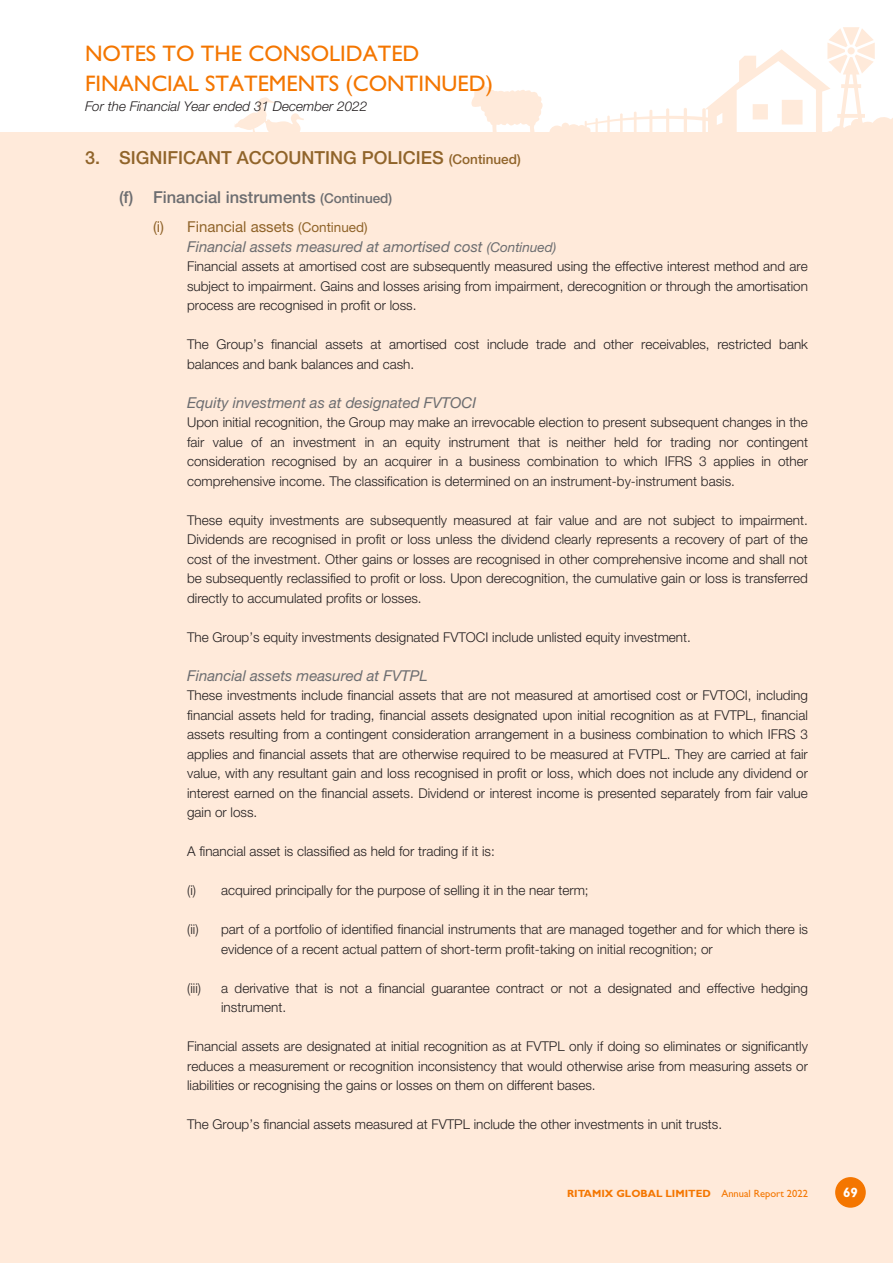
<style>
.page{position:relative;width:893px;height:1263px;background:#fff}
.page>*{position:absolute;margin:0;border:0;box-sizing:border-box;transform-origin:0 0}
.t1{font:22.5px/30px "Gill Sans Std";color:#f47600}
.t2{font:500 18px "Helvetica Neue LT Std";color:#90642a}
.t3{font:500 16.5px "Helvetica Neue LT Std";color:#6c6d70}
.t4{font:italic 15px/19.5px "Helvetica Neue LT Std";color:#6c6d70}
.t5{font:300 13.5px/19.5px "Helvetica Neue LT Std";color:#231f20;text-align:justify}
.t6{font:italic 300 13.5px "Helvetica Neue LT Std";color:#231f20}
.t7{font:700 13.5px "Gill Sans Std";color:#fff}
.t8{font:700 10.5px "Gill Sans Std";color:#f47600}
.s1{font-size:13.5px}
.s2{font-style:normal;color:#90642a}
.s3{font-style:normal;font-size:13.5px;color:#90642a}
.s4{font-weight:400}
</style>
<div class="page">
<div style="left:0;top:132px;width:893px;height:1131px;background:#ffeada"></div>
<svg style="left:471px;top:27px;width:422px;height:105px"></svg>
<svg style="left:234px;top:97px;width:70px;height:35px"></svg>
<div style="left:835px;top:1177px;width:31px;height:31px;background:#f47600;border-radius:50%"></div>
<h1 class="t1" style="left:85px;top:39px;width:336px">NOTES TO THE CONSOLIDATED<br>FINANCIAL STATEMENTS (contin</h1>
<h1 class="t1" style="left:442px;top:69px;width:53px">ued)</h1>
<p class="t6" style="left:85px;top:98px;width:284px">For the Financial Year ended 31 December 2022</p>
<h2 class="t2" style="left:85px;top:147px;width:437px">3. SIGNIFICANT ACCOUNTING POLICIES <span class="s1">(Continued)</span></h2>
<p class="t3" style="left:119px;top:187px;width:275px">(f) Financial instruments <span class="s1">(Continued)</span></p>
<p class="t4" style="left:187px;top:217px;width:371px;text-indent:-34px"><span class="s2">(i) Financial assets</span> <span class="s3">(Continued)<br></span>Financial assets measured at amortised cost <span class="s1">(Continued)</span></p>
<p class="t5" style="left:187px;top:256px;width:622px">Financial assets at amortised cost are subsequently measured using the effective interest method and are subject to impairment. Gains and losses arising from impairment, derecognition or through the amortisation process are recognised in profit or loss.</p>
<p class="t5" style="left:187px;top:334px;width:622px">The Group’s financial assets at amortised cost include trade and other receivables, restricted bank balances and bank balances and cash.</p>
<p class="t4" style="left:187px;top:392px;width:291px">Equity investment as at designated FVTOCI</p>
<p class="t5" style="left:187px;top:412px;width:622px">Upon initial recognition, the Group may make an irrevocable election to present subsequent changes in the fair value of an investment in an equity instrument that is neither held for trading nor contingent consideration recognised by an acquirer in a business combination to which IFRS 3 applies in other comprehensive income. The classification is determined on an instrument-by-instrument basis.</p>
<p class="t5" style="left:187px;top:510px;width:622px">These equity investments are subsequently measured at fair value and are not subject to impairment.<br>Dividends are recognised in profit or loss unless the dividend clearly represents a recovery of part of the cost of the investment. Other gains or losses are recognised in other comprehensive income and shall not be subsequently reclassified to profit or loss. Upon derecognition, the cumulative gain or loss is transferred directly to accumulated profits or losses.</p>
<p class="t5" style="left:187px;top:627px;width:505px">The Group’s equity investments designated FVTOCI include unlisted equity investment.</p>
<p class="t4" style="left:187px;top:665px;width:242px">Financial assets measured at FVTPL</p>
<p class="t5" style="left:187px;top:685px;width:622px">These investments include financial assets that are not measured at amortised cost or FVTOCI, including financial assets held for trading, financial assets designated upon initial recognition as at FVTPL, financial assets resulting from a contingent consideration arrangement in a business combination to which IFRS 3 applies and financial assets that are otherwise required to be measured at FVTPL. They are carried at fair value, with any resultant gain and loss recognised in profit or loss, which does not include any dividend or interest earned on the financial assets. Dividend or interest income is presented separately from fair value gain or loss.</p>
<p class="t5" style="left:187px;top:841px;width:309px">A financial asset is classified as held for trading if it is:</p>
<p class="t5" style="left:187px;top:880px;width:403px">(i) acquired principally for the purpose of selling it in the near term;</p>
<p class="t5" style="left:221px;top:919px;width:588px;text-indent:-34px">(ii) part of a portfolio of identified financial instruments that are managed together and for which there is evidence of a recent actual pattern of short-term profit-taking on initial recognition; or</p>
<p class="t5" style="left:187px;top:978px;width:15px">(iii)</p>
<p class="t5" style="left:221px;top:978px;width:588px">a derivative that is not a financial guarantee contract or not a designated and effective hedging instrument.</p>
<p class="t5" style="left:187px;top:1036px;width:622px">Financial assets are designated at initial recognition as at FVTPL only if doing so eliminates or significantly reduces a measurement or recognition inconsistency that would otherwise arise from measuring assets or liabilities or recognising the gains or losses on them on different bases.</p>
<p class="t5" style="left:187px;top:1114px;width:537px">The Group’s financial assets measured at FVTPL include the other investments in unit trusts.</p>
<p class="t8" style="left:567px;top:1187px;width:242px">RITAMIX GLOBAL LIMITED <span class="s4">Annual Report 2022</span></p>
<p class="t7" style="left:843px;top:1184px;width:16px">69</p>
</div>
